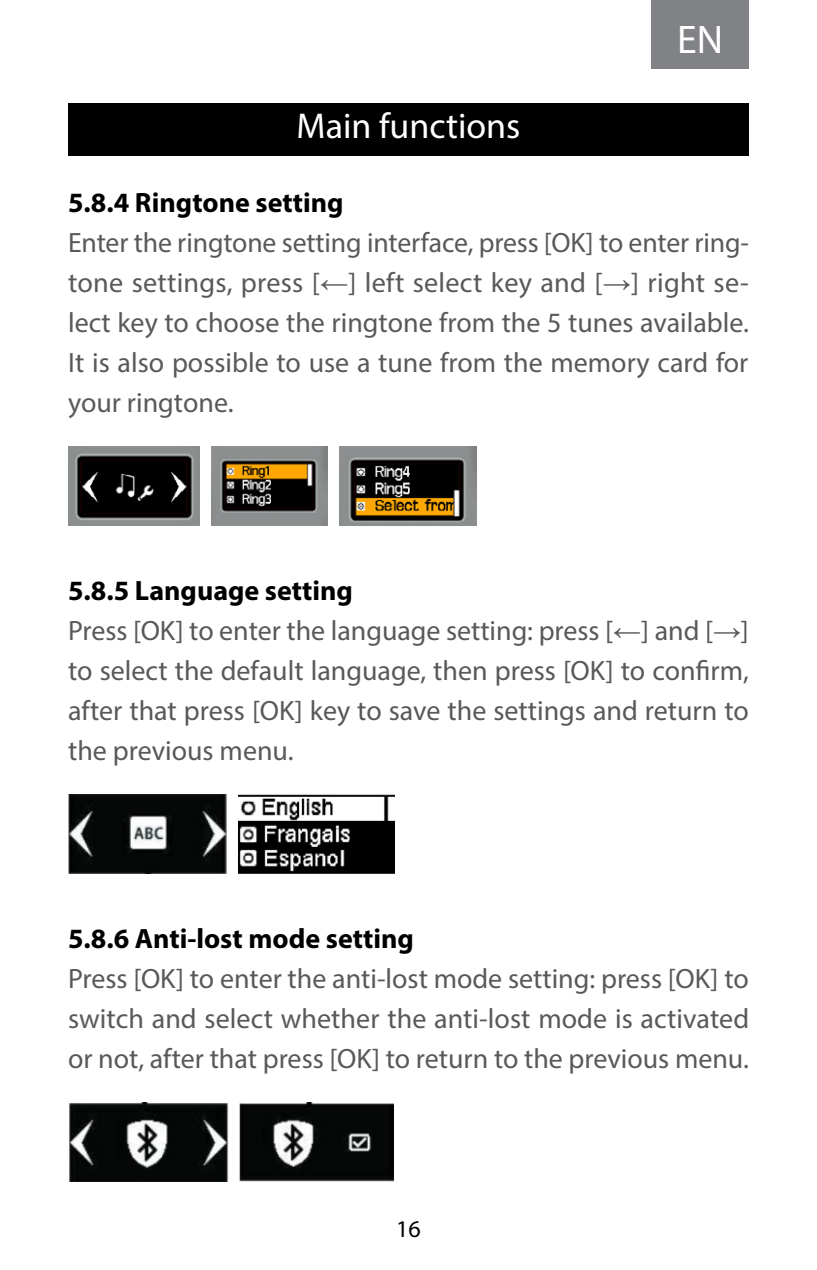
<style>
.page{position:relative;width:817px;height:1270px;background:#fff}
.page>*{position:absolute;margin:0;border:0;box-sizing:border-box;transform-origin:0 0}
.t1{font:40px "Myriad Pro";color:#fff}
.t2{font:36px "Myriad Pro";color:#fff}
.t3{font:28px/40px "Myriad Pro";color:#58595b;text-align:justify}
.t4{font:700 28px "Myriad Pro";color:#000}
.t5{font:24px "Myriad Pro";color:#000}
.s1{font-family:"Arial"}
.s2{font-weight:700;color:#000}
</style>
<div class="page">
<div style="left:651px;top:0;width:97px;height:68px;background:#808285"></div>
<div style="left:68px;top:103px;width:680px;height:53px;background:#000"></div>
<img style="left:68px;top:446px;width:132px;height:80px">
<img style="left:212px;top:446px;width:116px;height:80px">
<img style="left:340px;top:446px;width:136px;height:80px">
<img style="left:68px;top:794px;width:159px;height:80px">
<img style="left:239px;top:794px;width:155px;height:80px">
<img style="left:68px;top:1102px;width:160px;height:80px">
<img style="left:240px;top:1102px;width:153px;height:80px">
<p class="t2" style="left:296px;top:104px;width:225px">Main functions</p>
<h1 class="t1" style="left:677px;top:15px;width:47px">EN</h1>
<p class="t4" style="left:68px;top:184px;width:277px">5.8.4 Ringtone setting</p>
<p class="t3" style="left:68px;top:222px;width:682px">Enter the ringtone setting interface, press [OK] to enter ring&shy;tone settings, press [<span class="s1">←</span>] left select key and [<span class="s1">→</span>] right se&shy;lect key to choose the ringtone from the 5 tunes available.<br>It is also possible to use a tune from the memory card for your ringtone.</p>
<p class="t3" style="left:68px;top:570px;width:682px;text-align:left"><span class="s2">5.8.5 Language setting<br></span>Press [OK] to enter the language setting: press [<span class="s1">←</span>] and [<span class="s1">→</span>] to select the default language, then press [OK] to confirm, after that press [OK] key to save the settings and return to the previous menu.</p>
<p class="t4" style="left:68px;top:920px;width:347px">5.8.6 Anti-lost mode setting</p>
<p class="t3" style="left:68px;top:958px;width:682px">Press [OK] to enter the anti-lost mode setting: press [OK] to switch and select whether the anti-lost mode is activated or not, after that press [OK] to return to the previous menu.</p>
<p class="t5" style="left:396px;top:1214px;width:26px">16</p>
</div>
